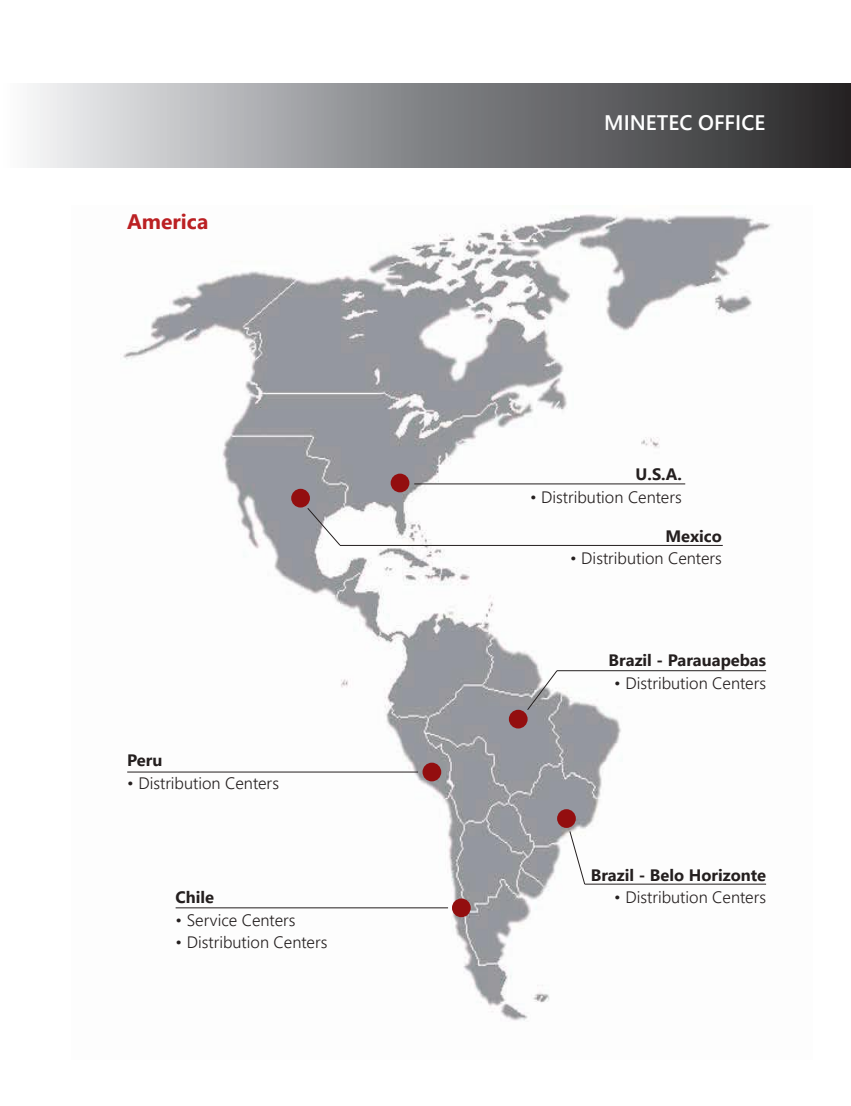
<style>
.page{position:relative;width:851px;height:1106px;background:#fff}
.page>*{position:absolute;margin:0;border:0;box-sizing:border-box;transform-origin:0 0}
.t1{font:600 21px "Segoe UI";color:#fff}
.t2{font:700 21px "Segoe UI";color:#bb2023}
.t3{font:300 16.5px "Segoe UI";color:#241f1f}
.t4{font:700 16.5px "Segoe UI";color:#241f1f}
</style>
<div class="page">
<img style="left:123px;top:214px;width:648px;height:807px">
<div style="left:0;top:84px;width:850px;height:83px;background:linear-gradient(to right,#f2f3f6,#212123)"></div>
<svg style="left:390px;top:473px;width:19px;height:19px"></svg>
<div style="left:291px;top:489px;width:19px;height:18px;background:#930e0f;border-radius:9px"></div>
<svg style="left:508px;top:709px;width:19px;height:19px"></svg>
<svg style="left:422px;top:762px;width:19px;height:19px"></svg>
<div style="left:557px;top:809px;width:18px;height:19px;background:#930e0f;border-radius:9px"></div>
<div style="left:452px;top:898px;width:18px;height:19px;background:#930e0f;border-radius:9px"></div>
<hr style="left:340px;top:545px;width:382px;height:1px;background:#241f1f">
<svg style="left:306px;top:507px;width:35px;height:39px"></svg>
<svg style="left:526px;top:669px;width:32px;height:42px"></svg>
<hr style="left:557px;top:670px;width:209px;height:1px;background:#241f1f">
<svg style="left:569px;top:830px;width:16px;height:55px"></svg>
<hr style="left:175px;top:907px;width:273px;height:1px;background:#241f1f">
<hr style="left:127px;top:771px;width:291px;height:1px;background:#241f1f">
<hr style="left:414px;top:483px;width:271px;height:1px;background:#241f1f">
<hr style="left:584px;top:883px;width:182px;height:1px;background:#241f1f">
<p class="t2" style="left:127px;top:205px;width:83px">America</p>
<p class="t4" style="left:127px;top:747px;width:37px">Peru</p>
<p class="t3" style="left:127px;top:770px;width:153px">• Distribution Centers</p>
<p class="t4" style="left:175px;top:884px;width:40px">Chile</p>
<p class="t3" style="left:175px;top:906px;width:121px">• Service Centers</p>
<p class="t3" style="left:175px;top:929px;width:153px">• Distribution Centers</p>
<p class="t1" style="left:604px;top:106px;width:162px">MINETEC OFFICE</p>
<p class="t4" style="left:635px;top:461px;width:48px">U.S.A.</p>
<p class="t3" style="left:530px;top:483px;width:153px">• Distribution Centers</p>
<p class="t4" style="left:665px;top:523px;width:58px">Mexico</p>
<p class="t3" style="left:570px;top:545px;width:153px">• Distribution Centers</p>
<p class="t4" style="left:608px;top:647px;width:159px">Brazil - Parauapebas</p>
<p class="t3" style="left:614px;top:670px;width:153px">• Distribution Centers</p>
<p class="t4" style="left:590px;top:861px;width:177px">Brazil - Belo Horizonte</p>
<p class="t3" style="left:614px;top:884px;width:153px">• Distribution Centers</p>
</div>
